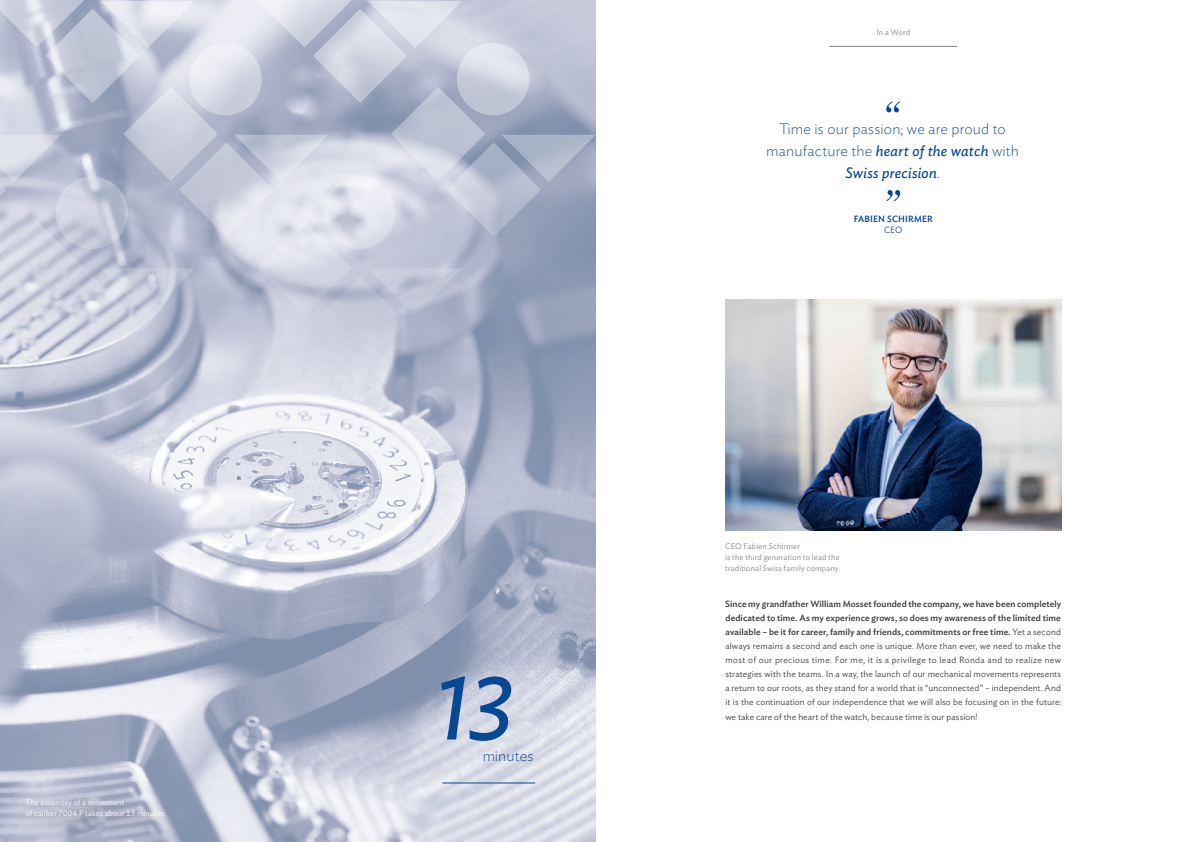
<style>
.page{position:relative;width:1191px;height:842px;background:#fff}
.page>*{position:absolute;margin:0;border:0;box-sizing:border-box;transform-origin:0 0}
.t1{font:italic 90px "Ideal Sans";color:#074894}
.t2{font:200 15px/22px "Ideal Sans";letter-spacing:.01em;color:#074894;text-align:center}
.t3{font:300 9px/14px "Ideal Sans";letter-spacing:.01em;color:#3e3e3f;text-align:justify}
.t4{font:500 9px "Ideal Sans";letter-spacing:.015em;color:#074894}
.t5{font:300 9px "Ideal Sans";color:#074894}
.t6{font:300 8px/11px "Ideal Sans";letter-spacing:.02em;color:#808285}
.t7{font:300 8px/11px "Ideal Sans";letter-spacing:.025em;color:#fff}
.s1{font-weight:400;font-style:italic}
.s2{font-weight:500}
</style>
<div class="page">
<img style="left:725px;top:299px;width:336px;height:231px">
<img style="left:0;top:370px;width:595px;height:472px">
<svg style="left:0;top:0;width:596px;height:370px;background:#bdc3d4"></svg>
<svg style="left:886px;top:101px;width:14px;height:11px"></svg>
<svg style="left:886px;top:190px;width:14px;height:11px"></svg>
<hr style="left:829px;top:46px;width:128px;height:1px;background:#808285">
<div style="left:15px;top:788px;width:166px;height:46px;background:#231f20;opacity:.75"></div>
<hr style="left:442px;top:782px;width:93px;height:1px;background:#074894">
<p class="t7" style="left:26px;top:796px;width:143px">The assembly of a movement<br>of caliber 7004.P takes about 13 minutes.</p>
<h1 class="t1" style="left:435px;top:640px;width:81px">13</h1>
<h2 class="t2" style="left:482px;top:744px;width:53px">minutes</h2>
<p class="t6" style="left:876px;top:26px;width:35px">In a Word</p>
<h2 class="t2" style="left:766px;top:117px;width:254px">Time is our passion; we are proud to manufacture the <span class="s1">heart of the watch</span> with<br><span class="s1">Swiss precision</span>.</h2>
<p class="t4" style="left:853px;top:212px;width:81px">FABIEN SCHIRMER</p>
<p class="t5" style="left:884px;top:223px;width:19px">CEO</p>
<p class="t6" style="left:725px;top:540px;width:116px">CEO Fabien Schirmer<br>is the third generation to lead the traditional Swiss family company.</p>
<p class="t3" style="left:725px;top:596px;width:338px"><span class="s2">Since my grandfather William Mosset founded the company, we have been completely dedicated to time. As my experience grows, so does my awareness of the limited time available – be it for career, family and friends, commitments or free time.</span> Yet a second always remains a second and each one is unique. More than ever, we need to make the most of our precious time. For me, it is a privilege to lead Ronda and to realize new strategies with the teams. In a way, the launch of our mechanical movements represents a return to our roots, as they stand for a world that is “unconnected” – independent. And it is the continuation of our independence that we will also be focusing on in the future: we take care of the heart of the watch, because time is our passion!</p>
</div>
